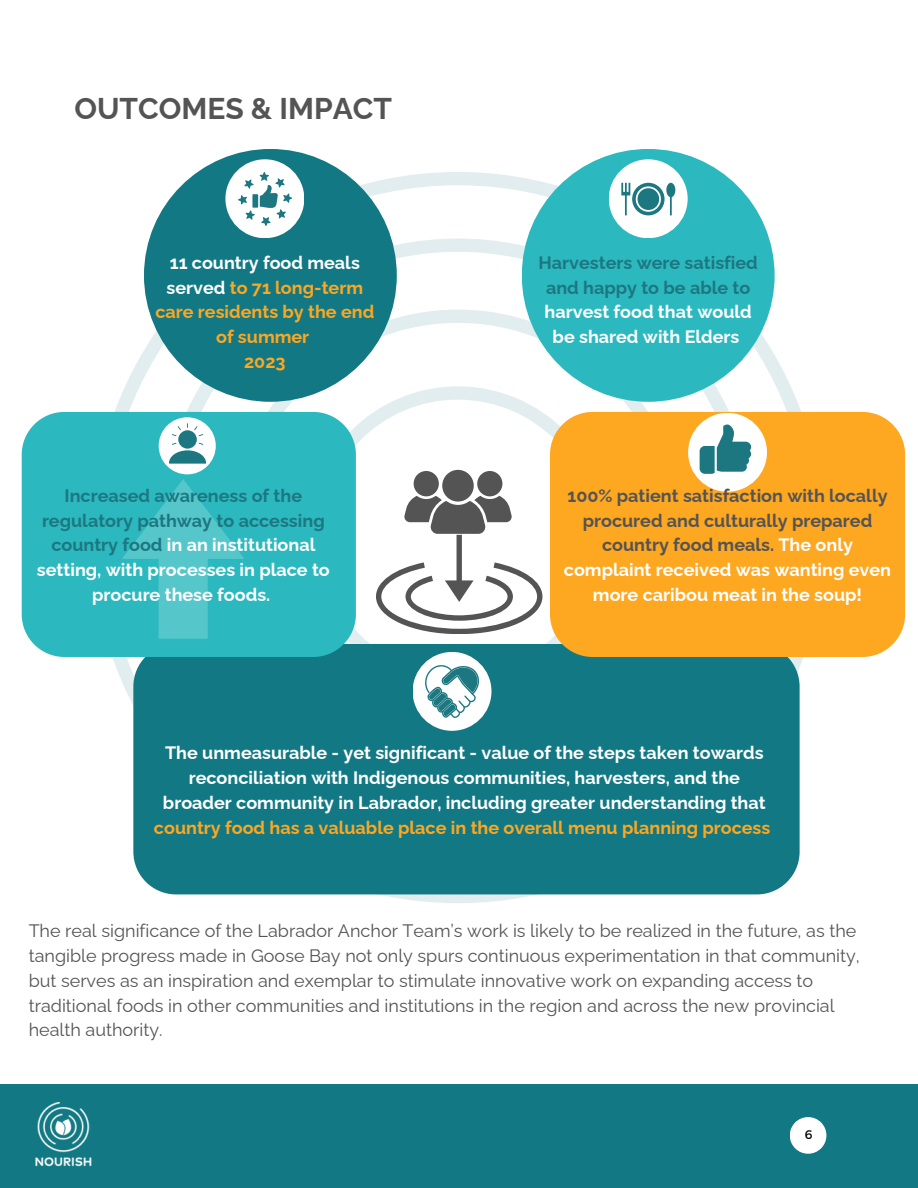
<style>
.page{position:relative;width:918px;height:1188px;background:#fff}
.page>*{position:absolute;margin:0;border:0;box-sizing:border-box;transform-origin:0 0}
.t1{font:700 30px "Raleway";color:#545454}
.t2{font:700 18px/24.8px "Raleway";color:#fff;text-align:center}
.t3{font:18px/24.8px "Raleway";color:#545454}
.t4{font:700 18px/24.8px "Raleway";color:#545454;text-align:center}
.t5{font:700 18px/24.8px "Raleway";color:#1d7781;text-align:center}
.t6{font:700 18px/24.8px "Raleway";color:#fea720;text-align:center}
.t7{font:12.45px "Montserrat";color:#000}
.s1{color:#fff}
.s2{color:#1d7781}
.s3{color:#fea720}
</style>
<div class="page">
<svg style="left:92px;top:172px;width:732px;height:731px"></svg>
<div style="left:133px;top:644px;width:667px;height:250px;background:#127984;border-radius:43px"></div>
<div style="left:0;top:1085px;width:918px;height:103px;background:#127984"></div>
<svg style="left:790px;top:1117px;width:36px;height:37px"></svg>
<img style="left:35px;top:1103px;width:57px;height:64px">
<div style="left:144px;top:149px;width:253px;height:253px;background:#127984;border-radius:50%"></div>
<div style="left:225px;top:159px;width:79px;height:79px;background:#fff;border-radius:50%"></div>
<div style="left:522px;top:149px;width:253px;height:253px;background:#2bb9bf;border-radius:50%"></div>
<div style="left:550px;top:412px;width:355px;height:245px;background:#fea720;border-radius:43px"></div>
<div style="left:413px;top:652px;width:78px;height:79px;background:#fff;border-radius:50%"></div>
<div style="left:22px;top:412px;width:334px;height:245px;background:#2bb9bf;border-radius:43px"></div>
<svg style="left:122px;top:479px;width:122px;height:160px"></svg>
<div style="left:159px;top:417px;width:57px;height:57px;background:#fff;border-radius:50%"></div>
<div style="left:688px;top:413px;width:79px;height:79px;background:#fff;border-radius:50%"></div>
<div style="left:609px;top:159px;width:79px;height:79px;background:#fff;border-radius:50%"></div>
<svg style="left:621px;top:183px;width:54px;height:32px"></svg>
<div style="left:442px;top:470px;width:32px;height:32px;background:#545454;border-radius:50%"></div>
<div style="left:414px;top:471px;width:25px;height:25px;background:#545454;border-radius:50%"></div>
<div style="left:477px;top:471px;width:25px;height:25px;background:#545454;border-radius:50%"></div>
<svg style="left:376px;top:496px;width:166px;height:138px"></svg>
<svg style="left:238px;top:172px;width:54px;height:54px"></svg>
<div style="left:252px;top:194px;width:6px;height:14px;background:#1d7781"></div>
<div style="left:178px;top:430px;width:19px;height:19px;background:#1d7781;border-radius:50%"></div>
<svg style="left:172px;top:426px;width:9px;height:10px"></svg>
<svg style="left:169px;top:443px;width:37px;height:21px"></svg>
<svg style="left:194px;top:426px;width:9px;height:10px"></svg>
<svg style="left:700px;top:425px;width:51px;height:49px"></svg>
<svg style="left:425px;top:665px;width:54px;height:53px"></svg>
<p class="t1" style="left:74px;top:91px;width:319px">OUTCOMES &amp; IMPACT</p>
<p class="t6" style="left:155px;top:250px;width:220px"><span class="s1">11 country food meals served</span> to 71 long-term care residents by the end of summer</p>
<p class="t6" style="left:244px;top:349px;width:43px">2023</p>
<p class="t2" style="left:37px;top:483px;width:294px"><span class="s2">Increased awareness of the regulatory pathway to accessing country food</span> in an institutional setting, with processes in place to procure these foods.</p>
<p class="t5" style="left:539px;top:250px;width:221px">Harvesters were satisfied and happy to be able to <span class="s1">harvest food that would be shared with Elders</span></p>
<p class="t4" style="left:564px;top:483px;width:329px">100% patient satisfaction with locally procured and culturally prepared country food meals. <span class="s1">The only complaint received was wanting even more caribou meat in the soup!</span></p>
<p class="t2" style="left:154px;top:741px;width:618px">The unmeasurable - yet significant - value of the steps taken towards reconciliation with Indigenous communities, harvesters, and the broader community in Labrador, including greater understanding that <span class="s3">country food has a valuable place in the overall menu planning process</span></p>
<p class="t3" style="left:29px;top:919px;width:833px">The real significance of the Labrador Anchor Team’s work is likely to be realized in the future, as the tangible progress made in Goose Bay not only spurs continuous experimentation in that community, but serves as an inspiration and exemplar to stimulate innovative work on expanding access to traditional foods in other communities and institutions in the region and across the new provincial health authority.</p>
<p class="t7" style="left:805px;top:1126px;width:9px">6</p>
</div>
